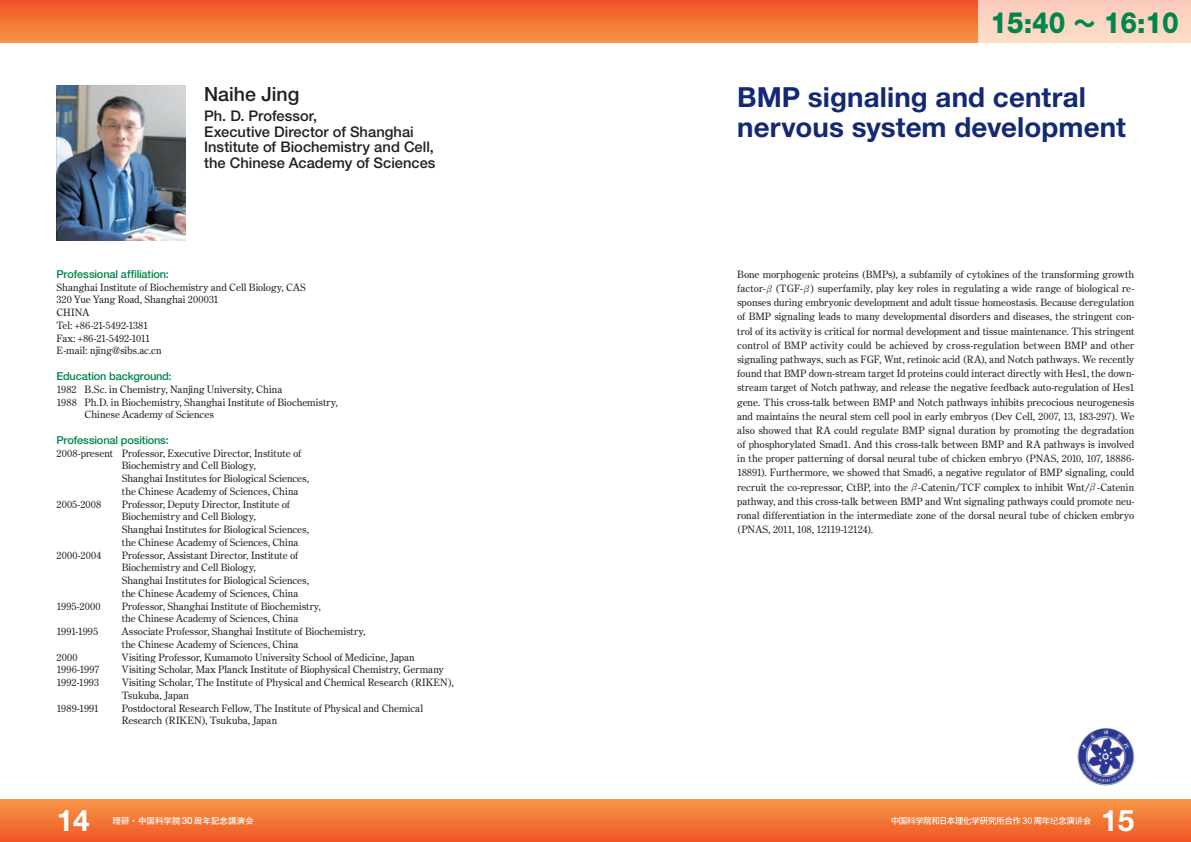
<style>
.page{position:relative;width:1191px;height:842px;background:#fff}
.page>*{position:absolute;margin:0;border:0;box-sizing:border-box;transform-origin:0 0}
.t1{font:700 29.8px "Helvetica Neue";color:#fff}
.t2{font:800 29.3px "Helvetica Neue";color:#00854a;scale:.9 1}
.t3{font:700 27.7px/29.8px "Helvetica Neue";letter-spacing:.005em;color:#142975}
.t4{font:500 19.6px "Helvetica Neue";color:#231f20}
.t5{font:500 14.7px/15.6px "Helvetica Neue";color:#231f20}
.t6{font:500 11px "Helvetica Neue";letter-spacing:-.015em;color:#00854a}
.t7{font:10px/14.2px "Century Old Style";color:#231f20}
.t8{font:700 8.5px "Futo Go B101 Pr 6 N";color:#fff}
.s1{font-size:26.8px}
.s2{font-family:"Gothic MB101 Pr 6 N";font-weight:700;font-size:25.5px}
.s3{font-family:"Futo Min A101 Pr 6 N";font-weight:700;font-size:9.6px}
.s4{font-family:"Koz Min Pro";font-weight:400;font-size:11.3px}
.s5{font-family:"Helvetica Neue";font-weight:500;font-size:9.8px}
</style>
<div class="page">
<div style="left:0;top:0;width:595px;height:43px;background:linear-gradient(to bottom,#f05325,#f69646)"></div>
<div style="left:0;top:799px;width:595px;height:43px;background:linear-gradient(to bottom,#f69747,#f05525)"></div>
<div style="left:595px;top:0;width:596px;height:43px;background:linear-gradient(to bottom,#f05325,#f69646)"></div>
<div style="left:595px;top:799px;width:596px;height:43px;background:linear-gradient(to bottom,#f69747,#f05525)"></div>
<div style="left:978px;top:0;width:213px;height:43px;background:#fbd5c2"></div>
<img style="left:1077px;top:728px;width:57px;height:57px;border-radius:28px">
<svg style="left:891px;top:817px;width:200px;height:8px"></svg>
<img style="left:57px;top:85px;width:128px;height:156px">
<h3 class="t4" style="left:204px;top:82px;width:97px">Naihe Jing</h3>
<h3 class="t5" style="left:204px;top:108px;width:233px">Ph. D. Professor,<br>Executive Director of Shanghai<br>Institute of Biochemistry and Cell, the Chinese Academy of Sciences</h3>
<p class="t6" style="left:56px;top:268px;width:114px">Professional affiliation:</p>
<p class="t7" style="left:57px;top:280px;width:251px;line-height:12.8px">Shanghai Institute of Biochemistry and Cell Biology, CAS<br>320 Yue Yang Road, Shanghai 200031<br>CHINA<br>Tel: +86-21-5492-1381<br>Fax: +86-21-5492-1011<br>E-mail: njing@sibs.ac.cn</p>
<p class="t6" style="left:56px;top:370px;width:117px">Education background:</p>
<p class="t7" style="left:56px;top:382px;width:227px">1982 B.Sc. in Chemistry, Nanjing University, China</p>
<p class="t7" style="left:56px;top:395px;width:283px">1988 Ph.D. in Biochemistry, Shanghai Institute of Biochemistry,</p>
<p class="t7" style="left:84px;top:407px;width:131px">Chinese Academy of Sciences</p>
<p class="t6" style="left:56px;top:434px;width:114px">Professional positions:</p>
<p class="t7" style="left:57px;top:446px;width:246px">2008-present Professor, Executive Director, Institute of</p>
<p class="t7" style="left:122px;top:458px;width:136px">Biochemistry and Cell Biology,</p>
<p class="t7" style="left:122px;top:471px;width:189px">Shanghai Institutes for Biological Sciences,</p>
<p class="t7" style="left:122px;top:484px;width:178px">the Chinese Academy of Sciences, China</p>
<p class="t7" style="left:57px;top:497px;width:46px">2005-2008</p>
<p class="t7" style="left:122px;top:497px;width:189px;line-height:12.8px">Professor, Deputy Director, Institute of Biochemistry and Cell Biology,<br>Shanghai Institutes for Biological Sciences, the Chinese Academy of Sciences, China</p>
<p class="t7" style="left:57px;top:548px;width:46px">2000-2004</p>
<p class="t7" style="left:122px;top:548px;width:189px;line-height:12.8px">Professor, Assistant Director, Institute of Biochemistry and Cell Biology,<br>Shanghai Institutes for Biological Sciences, the Chinese Academy of Sciences, China</p>
<p class="t7" style="left:56px;top:599px;width:46px">1995-2000</p>
<p class="t7" style="left:122px;top:599px;width:201px;line-height:12.8px">Professor, Shanghai Institute of Biochemistry, the Chinese Academy of Sciences, China</p>
<p class="t7" style="left:56px;top:624px;width:43px">1991-1995</p>
<p class="t7" style="left:122px;top:625px;width:245px;line-height:12.8px">Associate Professor, Shanghai Institute of Biochemistry, the Chinese Academy of Sciences, China</p>
<p class="t7" style="left:57px;top:650px;width:22px">2000</p>
<p class="t7" style="left:122px;top:650px;width:294px">Visiting Professor, Kumamoto University School of Medicine, Japan</p>
<p class="t7" style="left:56px;top:662px;width:45px">1996-1997</p>
<p class="t7" style="left:122px;top:662px;width:323px">Visiting Scholar, Max Planck Institute of Biophysical Chemistry, Germany</p>
<p class="t7" style="left:56px;top:675px;width:44px">1992-1993</p>
<p class="t7" style="left:122px;top:676px;width:333px;line-height:12.8px">Visiting Scholar, The Institute of Physical and Chemical Research (RIKEN),<br>Tsukuba, Japan</p>
<p class="t7" style="left:56px;top:701px;width:44px">1989-1991</p>
<p class="t7" style="left:122px;top:701px;width:303px;line-height:12.7px">Postdoctoral Research Fellow, The Institute of Physical and Chemical<br>Research (RIKEN), Tsukuba, Japan</p>
<h2 class="t2" style="left:990px;top:5px;width:211px">15<span class="s1">:</span>40 <span class="s2">～</span> 16<span class="s1">:</span>10</h2>
<h3 class="t3" style="left:737px;top:82px;width:390px">BMP signaling and central nervous system development</h3>
<p class="t7" style="left:737px;top:267px;width:399px;text-align:justify">Bone morphogenic proteins (BMPs), a subfamily of cytokines of the transforming growth factor-<span class="s3">β</span>(TGF-<span class="s3">β</span>) superfamily, play key roles in regulating a wide range of biological re&shy;sponses during embryonic development and adult tissue homeostasis. Because deregulation of BMP signaling leads to many developmental disorders and diseases, the stringent con&shy;trol of its activity is critical for normal development and tissue maintenance. This stringent control of BMP activity could be achieved by cross-regulation between BMP and other signaling pathways, such as FGF, Wnt, retinoic acid (RA), and Notch pathways. We recently found that BMP down-stream target Id proteins could interact directly with Hes1, the down&shy;stream target of Notch pathway, and release the negative feedback auto-regulation of Hes1 gene. This cross-talk between BMP and Notch pathways inhibits precocious neurogenesis and maintains the neural stem cell pool in early embryos (Dev Cell, 2007, 13, 183-297). We also showed that RA could regulate BMP signal duration by promoting the degradation of phosphorylated Smad1. And this cross-talk between BMP and RA pathways is involved in the proper patterning of dorsal neural tube of chicken embryo (PNAS, 2010, 107, 18886- 18891). Furthermore, we showed that Smad6, a negative regulator of BMP signaling, could recruit the co-repressor, CtBP, into the <span class="s3">β</span>-Catenin/TCF complex to inhibit Wnt/<span class="s3">β</span>-Catenin pathway, and this cross-talk between BMP and Wnt signaling pathways could promote neu&shy;ronal differentiation in the intermediate zone of the dorsal neural tube of chicken embryo (PNAS, 2011, 108, 12119-12124).</p>
<h1 class="t1" style="left:57px;top:802px;width:35px">14</h1>
<p class="t8" style="left:90px;top:814px;width:165px"><span class="s4">　　</span>理研・中国科学院<span class="s5">30</span>周年記念講演会</p>
<h1 class="t1" style="left:1101px;top:802px;width:35px">15</h1>
</div>
